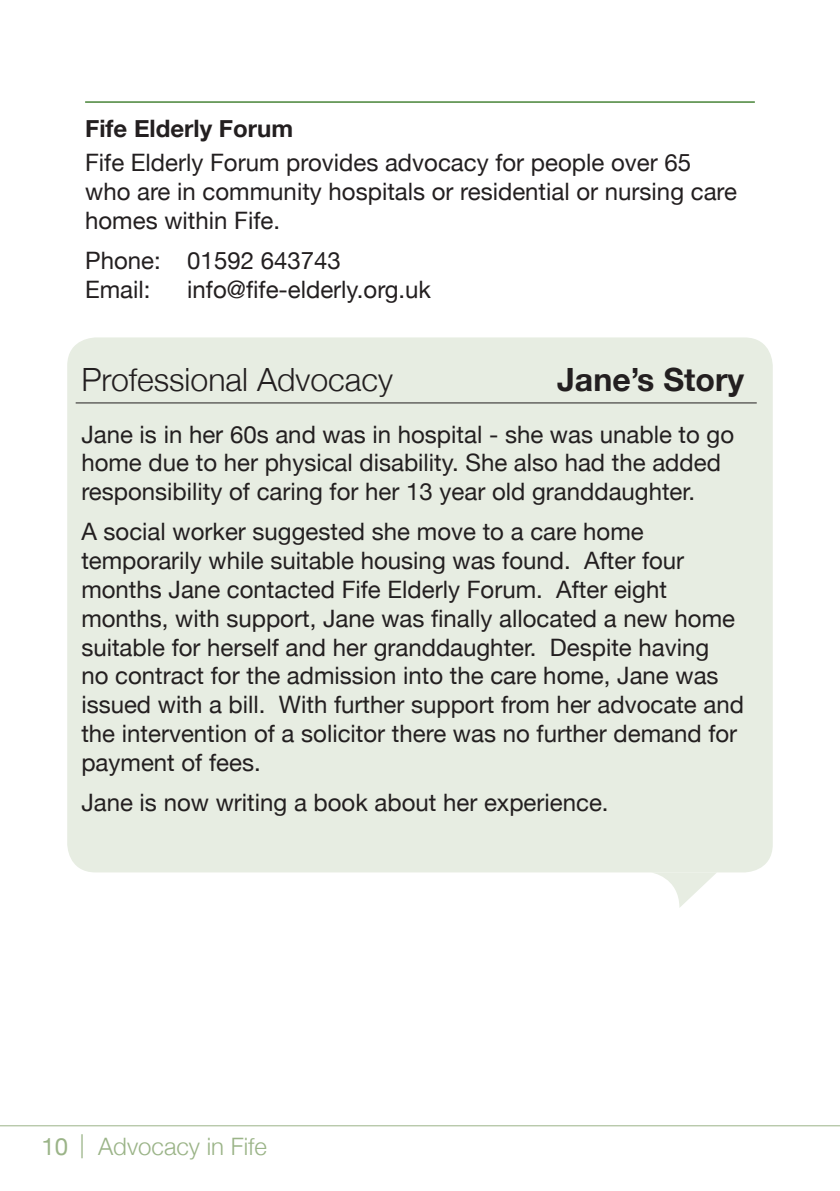
<style>
.page{position:relative;width:840px;height:1191px;background:#fff}
.page>*{position:absolute;margin:0;border:0;box-sizing:border-box;transform-origin:0 0}
.case_study_title{font:300 32px "Helvetica Neue";color:#231f20}
.case_study_title-2{font:700 32px "Helvetica Neue";color:#231f20}
.contact_details{font:24px/28.8px "Helvetica Neue";color:#231f20}
.t1{font:300 24px "Helvetica Neue";color:#9bb488}
.provider_title{font:700 24px "Helvetica Neue";color:#231f20}
.s1{font-weight:400}
</style>
<div class="page">
<hr style="left:85px;top:101px;width:669px;height:2px;background:#488438">
<div style="left:67px;top:337px;width:705px;height:535px;background:#e7ede2;border-radius:28px"></div>
<svg style="left:650px;top:872px;width:66px;height:36px"></svg>
<hr style="left:76px;top:402px;width:680px;height:1px;background:#231f20">
<hr style="left:0;top:1125px;width:839px;height:1px;background:#9bb488">
<p class="provider_title" style="left:85px;top:109px;width:209px">Fife Elderly Forum</p>
<p class="contact_details" style="left:85px;top:150px;width:653px">Fife Elderly Forum provides advocacy for people over 65 who are in community hospitals or residential or nursing care homes within Fife.</p>
<p class="contact_details" style="left:85px;top:247px;width:257px">Phone: 01592 643743<br>Email:</p>
<p class="contact_details" style="left:187px;top:276px;width:245px">info@fife-elderly.org.uk</p>
<p class="case_study_title" style="left:81px;top:354px;width:313px">Professional Advocacy</p>
<p class="case_study_title-2" style="left:557px;top:354px;width:188px">Jane’s Story</p>
<p class="contact_details" style="left:81px;top:421px;width:654px">Jane is in her 60s and was in hospital - she was unable to go home due to her physical disability. She also had the added responsibility of caring for her 13 year old granddaughter.</p>
<p class="contact_details" style="left:81px;top:519px;width:663px">A social worker suggested she move to a care home temporarily while suitable housing was found. After four months Jane contacted Fife Elderly Forum. After eight months, with support, Jane was finally allocated a new home suitable for herself and her granddaughter. Despite having<br>no contract for the admission into the care home, Jane was issued with a bill. With further support from her advocate and the intervention of a solicitor there was no further demand for payment of fees.</p>
<p class="contact_details" style="left:81px;top:789px;width:528px">Jane is now writing a book about her experience.</p>
<p class="t1" style="left:41px;top:1126px;width:227px"><span class="s1">10</span> | Advocacy in Fife</p>
</div>
